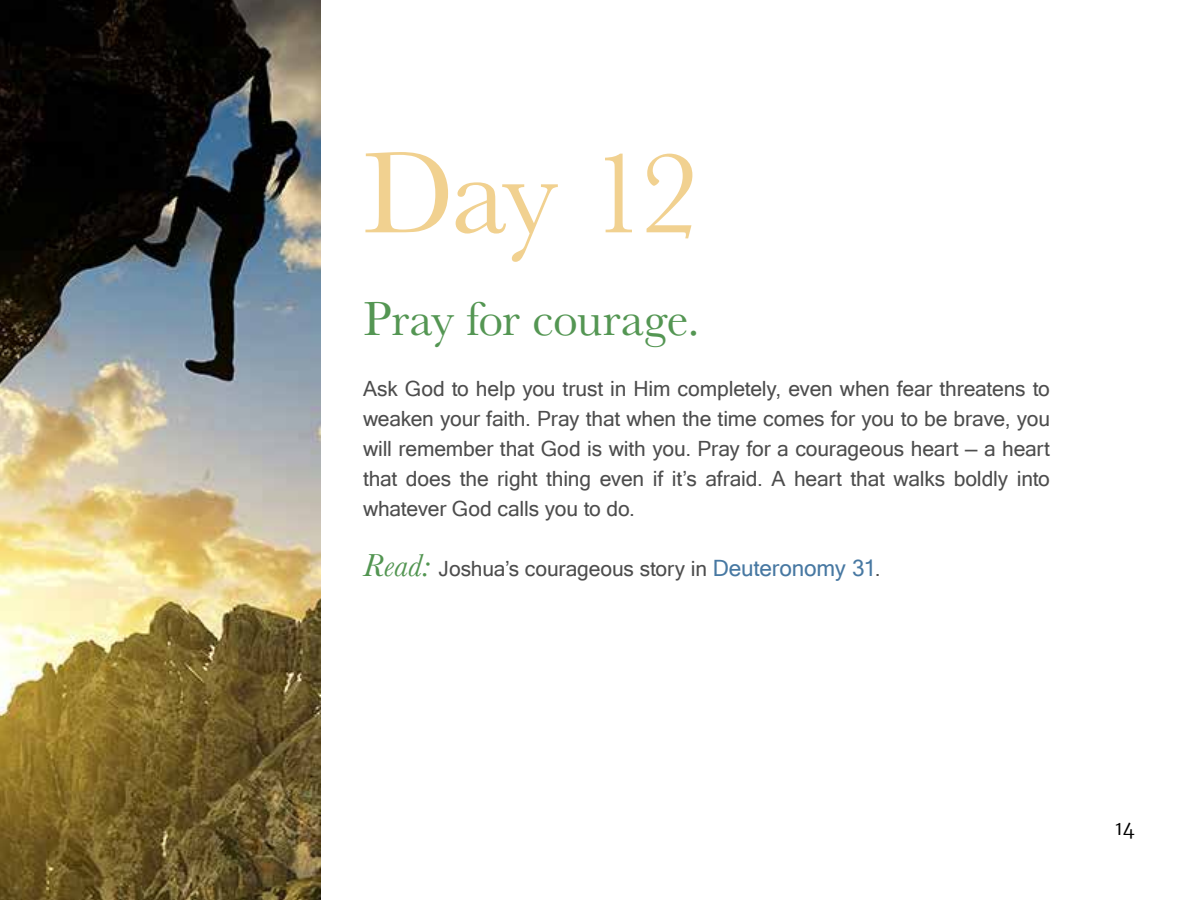
<style>
.page{position:relative;width:1200px;height:900px;background:#fff}
.page>*{position:absolute;margin:0;border:0;box-sizing:border-box;transform-origin:0 0}
.t1{font:120px "Baskerville";color:#f1d190}
.t2{font:49.5px "Baskerville";letter-spacing:-.005em;color:#549653}
.t3{font:21px/30px "Microsoft Sans Serif";letter-spacing:-.005em;color:#4d4d4d;text-align:justify}
.t4{font:300 19.5px "Merriweather Sans";color:#000}
.s1{font-family:"Baskerville";font-style:italic;font-size:33px;color:#529551}
.s2{font-size:22.5px;color:#4778a2}
</style>
<div class="page">
<img style="left:0;top:0;width:321px;height:900px">
<h1 class="t1" style="left:363px;top:117px;width:338px">Day 12</h1>
<h2 class="t2" style="left:363px;top:288px;width:338px">Pray for courage.</h2>
<p class="t3" style="left:363px;top:374px;width:689px">Ask God to help you trust in Him completely, even when fear threatens to weaken your faith. Pray that when the time comes for you to be brave, you will remember that God is with you. Pray for a courageous heart — a heart that does the right thing even if it’s afraid. A heart that walks boldly into whatever God calls you to do.</p>
<p class="t3" style="left:363px;top:554px;width:519px"><span class="s1">Read:</span> Joshua’s courageous story in <span class="s2">Deuteronomy 31</span>.</p>
<p class="t4" style="left:1115px;top:816px;width:22px">14</p>
</div>
